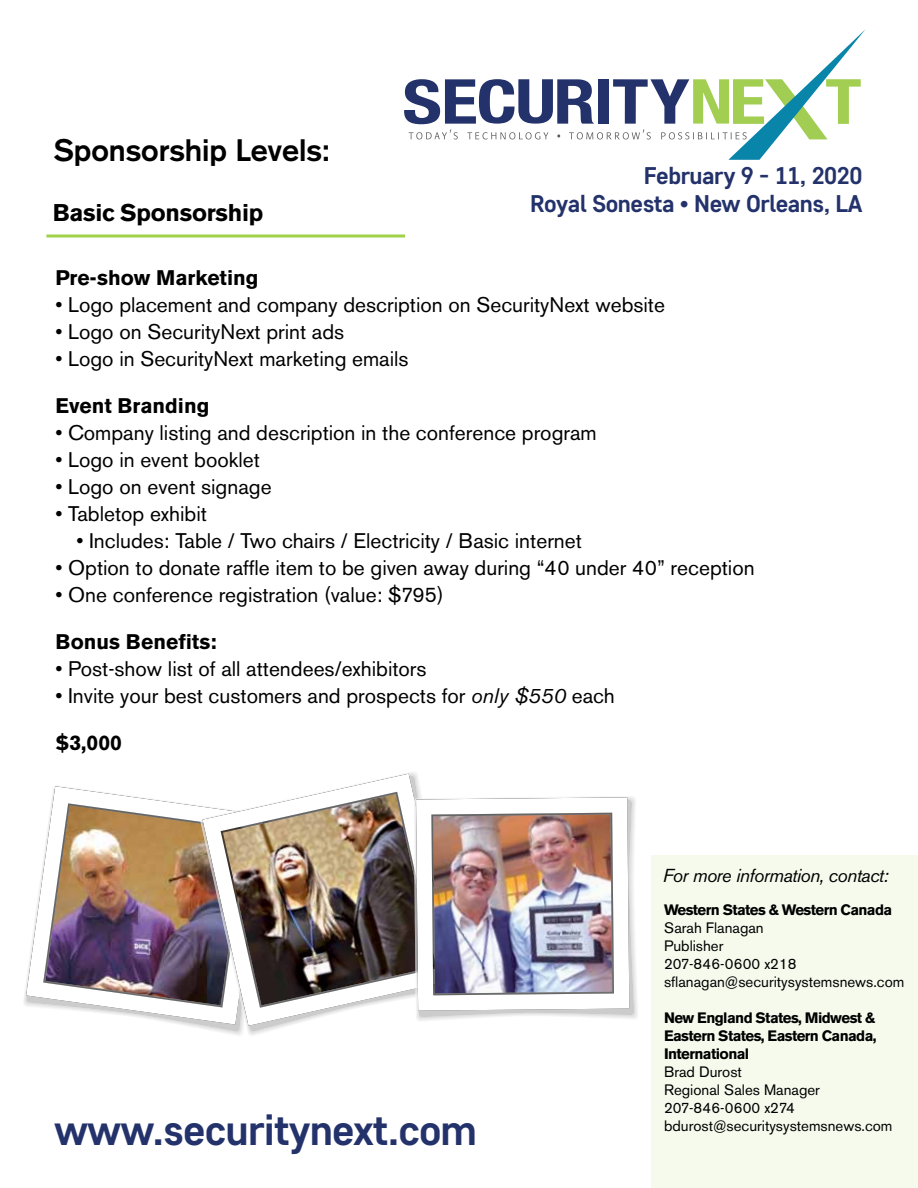
<style>
.page{position:relative;width:918px;height:1188px;background:#fff}
.page>*{position:absolute;margin:0;border:0;box-sizing:border-box;transform-origin:0 0}
.t1{font:700 43.05px "Core Sans D55";letter-spacing:-.02em;color:#23326a}
.t2{font:700 30.6px "Akzidenz Grotesk";color:#000}
.t3{font:700 24.15px/27.3px "Core Sans D55";letter-spacing:-.02em;color:#23326a;text-align:right}
.t4{font:700 24px "Akzidenz Grotesk BE";letter-spacing:-.01em;color:#000}
.t5{font:21px "Akzidenz Grotesk BE";color:#000}
.t6{font:700 21px "Akzidenz Grotesk BE";color:#000}
.t7{font:italic 18.6px "Akzidenz Grotesk BE";letter-spacing:-.025em;color:#000}
.t8{font:15px/18px "Akzidenz Grotesk BE";color:#000}
.t9{font:700 15px/18px "Akzidenz Grotesk BE";letter-spacing:-.04em;color:#000;text-align:justify}
.s1{font-style:italic}
</style>
<div class="page">
<svg style="left:404px;top:30px;width:461px;height:130px"></svg>
<div style="left:651px;top:855px;width:267px;height:333px;background:#f5faed"></div>
<hr style="left:46px;top:234px;width:359px;height:3px;background:#9fd248">
<img style="left:26px;top:786px;width:174px;height:239px">
<img style="left:203px;top:774px;width:218px;height:252px">
<svg style="left:419px;top:799px;width:215px;height:218px;background:#dbdbdb"></svg>
<img style="left:416px;top:797px;width:213px;height:214px">
<h2 class="t2" style="left:54px;top:132px;width:278px">Sponsorship Levels:</h2>
<p class="t4" style="left:53px;top:199px;width:212px">Basic Sponsorship</p>
<p class="t3" style="left:530px;top:161px;width:334px">February 9 - 11, 2020<br>Royal Sonesta • New Orleans, LA</p>
<p class="t6" style="left:56px;top:265px;width:205px">Pre-show Marketing</p>
<p class="t5" style="left:56px;top:292px;width:611px">• Logo placement and company description on SecurityNext website</p>
<p class="t5" style="left:56px;top:319px;width:290px">• Logo on SecurityNext print ads</p>
<p class="t5" style="left:56px;top:346px;width:355px">• Logo in SecurityNext marketing emails</p>
<p class="t6" style="left:56px;top:393px;width:155px">Event Branding</p>
<p class="t5" style="left:56px;top:420px;width:543px">• Company listing and description in the conference program</p>
<p class="t5" style="left:56px;top:447px;width:206px">• Logo in event booklet</p>
<p class="t5" style="left:56px;top:474px;width:218px">• Logo on event signage</p>
<p class="t5" style="left:56px;top:501px;width:153px">• Tabletop exhibit</p>
<p class="t5" style="left:76px;top:528px;width:507px">• Includes: Table / Two chairs / Electricity / Basic internet</p>
<p class="t5" style="left:56px;top:555px;width:701px">• Option to donate raffle item to be given away during “40 under 40” reception</p>
<p class="t5" style="left:56px;top:582px;width:390px">• One conference registration (value: $795)</p>
<p class="t6" style="left:56px;top:629px;width:162px">Bonus Benefits:</p>
<p class="t5" style="left:56px;top:656px;width:373px">• Post-show list of all attendees/exhibitors</p>
<p class="t5" style="left:56px;top:683px;width:561px">• Invite your best customers and prospects for <span class="s1">only $550</span> each</p>
<p class="t6" style="left:56px;top:731px;width:68px">$3,000</p>
<h1 class="t1" style="left:54px;top:1102px;width:425px">www.securitynext.com</h1>
<p class="t7" style="left:663px;top:864px;width:227px">For more information, contact:</p>
<p class="t9" style="left:664px;top:901px;width:230px">Western States &amp; Western Canada</p>
<p class="t8" style="left:664px;top:919px;width:242px">Sarah Flanagan<br>Publisher<br>207-846-0600 x218 sflanagan@securitysystemsnews.com</p>
<p class="t9" style="left:664px;top:1009px;width:214px">New England States, Midwest &amp; Eastern States, Eastern Canada, International</p>
<p class="t8" style="left:664px;top:1063px;width:230px">Brad Durost<br>Regional Sales Manager<br>207-846-0600 x274 bdurost@securitysystemsnews.com</p>
</div>
